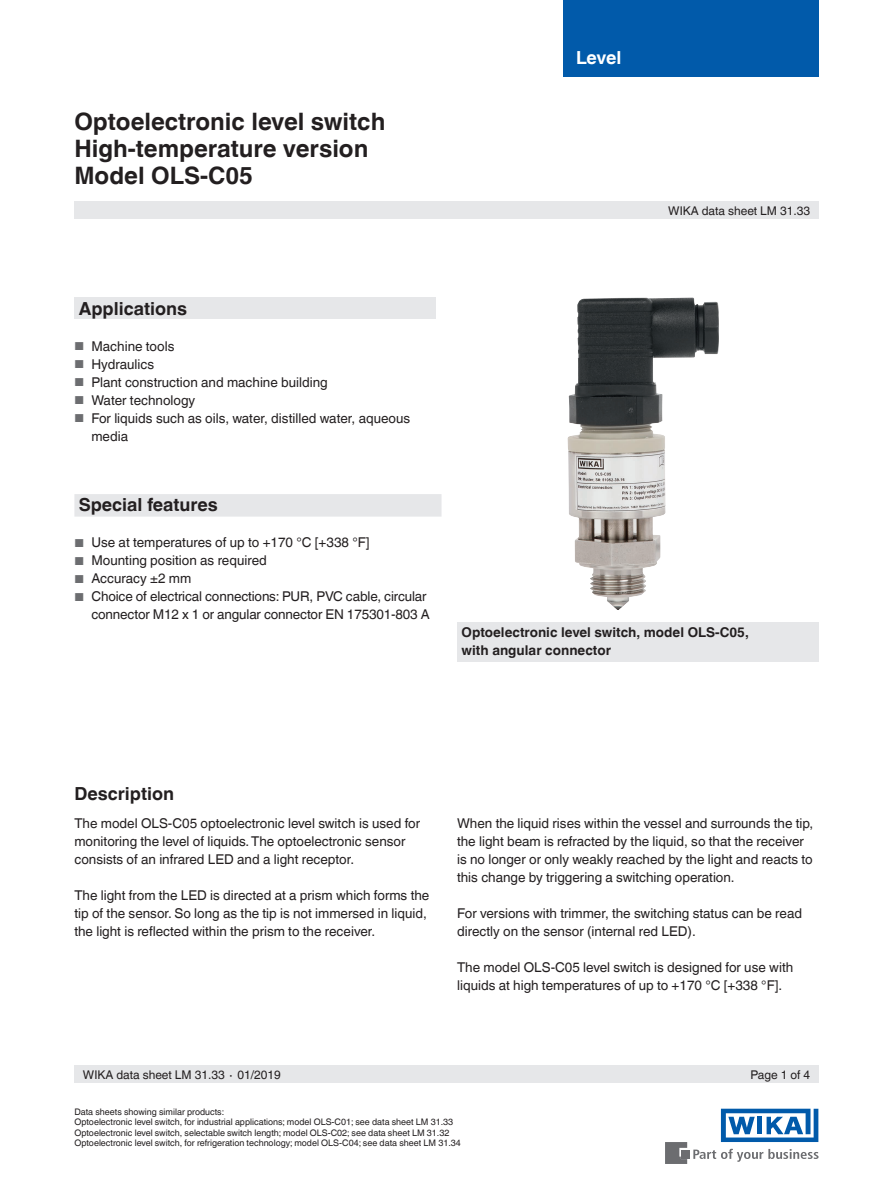
<style>
.page{position:relative;width:893px;height:1188px;background:#fff}
.page>*{position:absolute;margin:0;border:0;box-sizing:border-box;transform-origin:0 0}
.t1{font:700 24px/27px "Helvetica World";color:#231f20}
.t2{font:700 18px "Helvetica World";color:#231f20}
.t3{font:700 18px "Helvetica World";letter-spacing:-.02em;color:#fff}
.t4{font:13.5px/18px "Helvetica World";color:#231f20}
.t5{font:700 13.5px/18px "Helvetica World";color:#231f20}
.t6{font:12px "Helvetica World";color:#231f20}
.t7{font:9px/10.5px "Helvetica World";color:#231f20}
.s1{font-size:11.55px;color:#6c6d70}
</style>
<div class="page">
<div style="left:74px;top:297px;width:362px;height:22px;background:#e6e7e9"></div>
<div style="left:74px;top:202px;width:745px;height:17px;background:#e6e7e9"></div>
<div style="left:74px;top:1066px;width:745px;height:17px;background:#e6e7e9"></div>
<svg style="left:693px;top:1149px;width:126px;height:13px"></svg>
<div style="left:682px;top:1150px;width:8px;height:8px;background:#6c6d70"></div>
<svg style="left:665px;top:1142px;width:22px;height:22px"></svg>
<svg style="left:721px;top:1109px;width:97px;height:33px"></svg>
<div style="left:563px;top:0;width:256px;height:77px;background:#015aaa"></div>
<div style="left:457px;top:622px;width:362px;height:39px;background:#e6e7e9"></div>
<div style="left:74px;top:494px;width:368px;height:23px;background:#e6e7e9"></div>
<img style="left:567px;top:298px;width:152px;height:312px">
<h1 class="t1" style="left:74px;top:108px;width:312px">Optoelectronic level switch<br>High-temperature version<br>Model OLS-C05</h1>
<h2 class="t3" style="left:576px;top:47px;width:47px">Level</h2>
<p class="t6" style="left:668px;top:204px;width:143px">WIKA data sheet LM 31.33</p>
<h2 class="t2" style="left:79px;top:298px;width:110px">Applications</h2>
<p class="t4" style="left:74px;top:337px;width:102px"><span class="s1">■</span> Machine tools</p>
<p class="t4" style="left:74px;top:355px;width:81px"><span class="s1">■</span> Hydraulics</p>
<p class="t4" style="left:74px;top:373px;width:255px"><span class="s1">■</span> Plant construction and machine building</p>
<p class="t4" style="left:74px;top:391px;width:122px"><span class="s1">■</span> Water technology</p>
<p class="t4" style="left:91px;top:409px;width:320px;text-indent:-17px"><span class="s1">■</span> For liquids such as oils, water, distilled water, aqueous media</p>
<h2 class="t2" style="left:79px;top:495px;width:141px">Special features</h2>
<p class="t4" style="left:74px;top:534px;width:297px"><span class="s1">■</span> Use at temperatures of up to +170 °C [+338 °F]</p>
<p class="t4" style="left:74px;top:552px;width:194px"><span class="s1">■</span> Mounting position as required</p>
<p class="t4" style="left:74px;top:570px;width:118px"><span class="s1">■</span> Accuracy ±2 mm</p>
<p class="t4" style="left:74px;top:588px;width:357px;text-align:right"><span class="s1">■</span> Choice of electrical connections: PUR, PVC cable, circular connector M12 x 1 or angular connector EN 175301-803 A</p>
<p class="t5" style="left:462px;top:624px;width:289px">Optoelectronic level switch, model OLS-C05, with angular connector</p>
<h2 class="t2" style="left:74px;top:783px;width:101px">Description</h2>
<p class="t4" style="left:74px;top:814px;width:347px">The model OLS-C05 optoelectronic level switch is used for monitoring the level of liquids. The optoelectronic sensor consists of an infrared LED and a light receptor.</p>
<p class="t4" style="left:74px;top:886px;width:356px">The light from the LED is directed at a prism which forms the tip of the sensor. So long as the tip is not immersed in liquid, the light is reflected within the prism to the receiver.</p>
<p class="t4" style="left:457px;top:814px;width:358px">When the liquid rises within the vessel and surrounds the tip, the light beam is refracted by the liquid, so that the receiver is no longer or only weakly reached by the light and reacts to this change by triggering a switching operation.</p>
<p class="t4" style="left:457px;top:904px;width:346px">For versions with trimmer, the switching status can be read directly on the sensor (internal red LED).</p>
<p class="t4" style="left:457px;top:958px;width:338px">The model OLS-C05 level switch is designed for use with liquids at high temperatures of up to +170 °C [+338 °F].</p>
<p class="t6" style="left:83px;top:1068px;width:200px">WIKA data sheet LM 31.33 ∙ 01/2019</p>
<p class="t6" style="left:751px;top:1068px;width:61px">Page 1 of 4</p>
<p class="t7" style="left:74px;top:1107px;width:388px">Data sheets showing similar products:<br>Optoelectronic level switch, for industrial applications; model OLS-C01; see data sheet LM 31.33<br>Optoelectronic level switch, selectable switch length; model OLS-C02; see data sheet LM 31.32<br>Optoelectronic level switch, for refrigeration technology; model OLS-C04; see data sheet LM 31.34</p>
</div>
